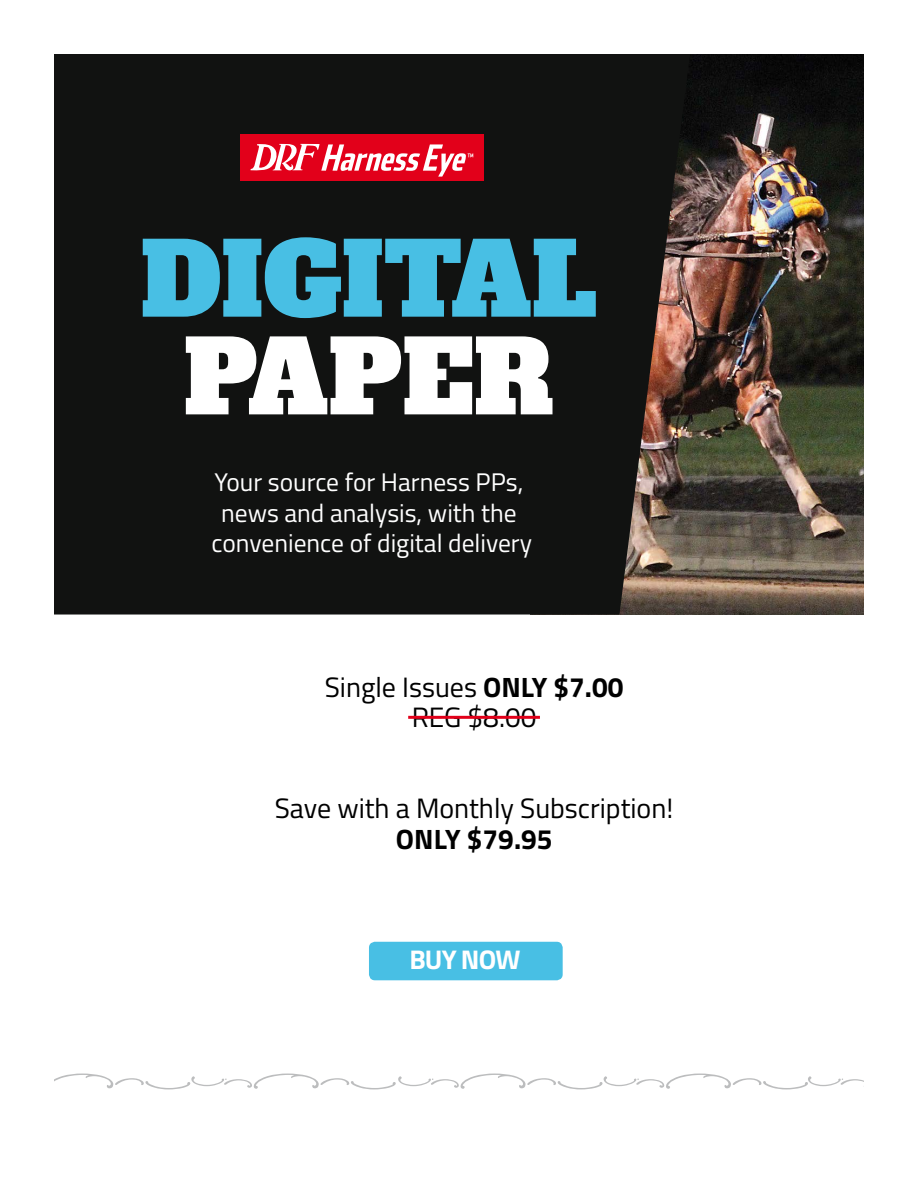
<style>
.page{position:relative;width:918px;height:1188px;background:#fff}
.page>*{position:absolute;margin:0;border:0;box-sizing:border-box;transform-origin:0 0}
.t1{font:100.2px "Alfa Slab One";color:#48bfe4}
.t2{font:100.2px "Alfa Slab One";color:#fff}
.t3{font:28.05px/30.3px "Titillium Web";color:#000;text-align:center}
.t4{font:700 28.05px "Titillium Web";color:#000}
.t5{font:700 27px "Titillium Web";letter-spacing:-.03em;color:#fff}
.t6{font:25.5px/30.6px "Titillium Web";color:#fff;text-align:center}
.s1{font-weight:700}
</style>
<div class="page">
<div style="left:369px;top:942px;width:194px;height:38px;background:#48bfe4;border-radius:6px"></div>
<img style="left:690px;top:54px;width:174px;height:561px">
<div style="left:54px;top:54px;width:636px;height:561px;background:#111211"></div>
<svg style="left:54px;top:1074px;width:810px;height:15px"></svg>
<div style="left:240px;top:135px;width:244px;height:46px;background:#e2001a"></div>
<svg style="left:250px;top:143px;width:223px;height:34px"></svg>
<hr style="left:408px;top:716px;width:132px;height:3px;background:#e2001a">
<h1 class="t1" style="left:141px;top:193px;width:458px">DIGITAL</h1>
<h1 class="t2" style="left:184px;top:290px;width:372px">PAPER</h1>
<p class="t6" style="left:211px;top:466px;width:322px">Your source for Harness PPs, news and analysis, with the convenience of digital delivery</p>
<p class="t3" style="left:325px;top:671px;width:300px">Single Issues <span class="s1">ONLY $7.00<br></span>REG $8.00</p>
<p class="t3" style="left:275px;top:792px;width:400px">Save with a Monthly Subscription!</p>
<p class="t4" style="left:396px;top:817px;width:158px">ONLY $79.95</p>
<p class="t5" style="left:409px;top:939px;width:113px">BUY NOW</p>
</div>
